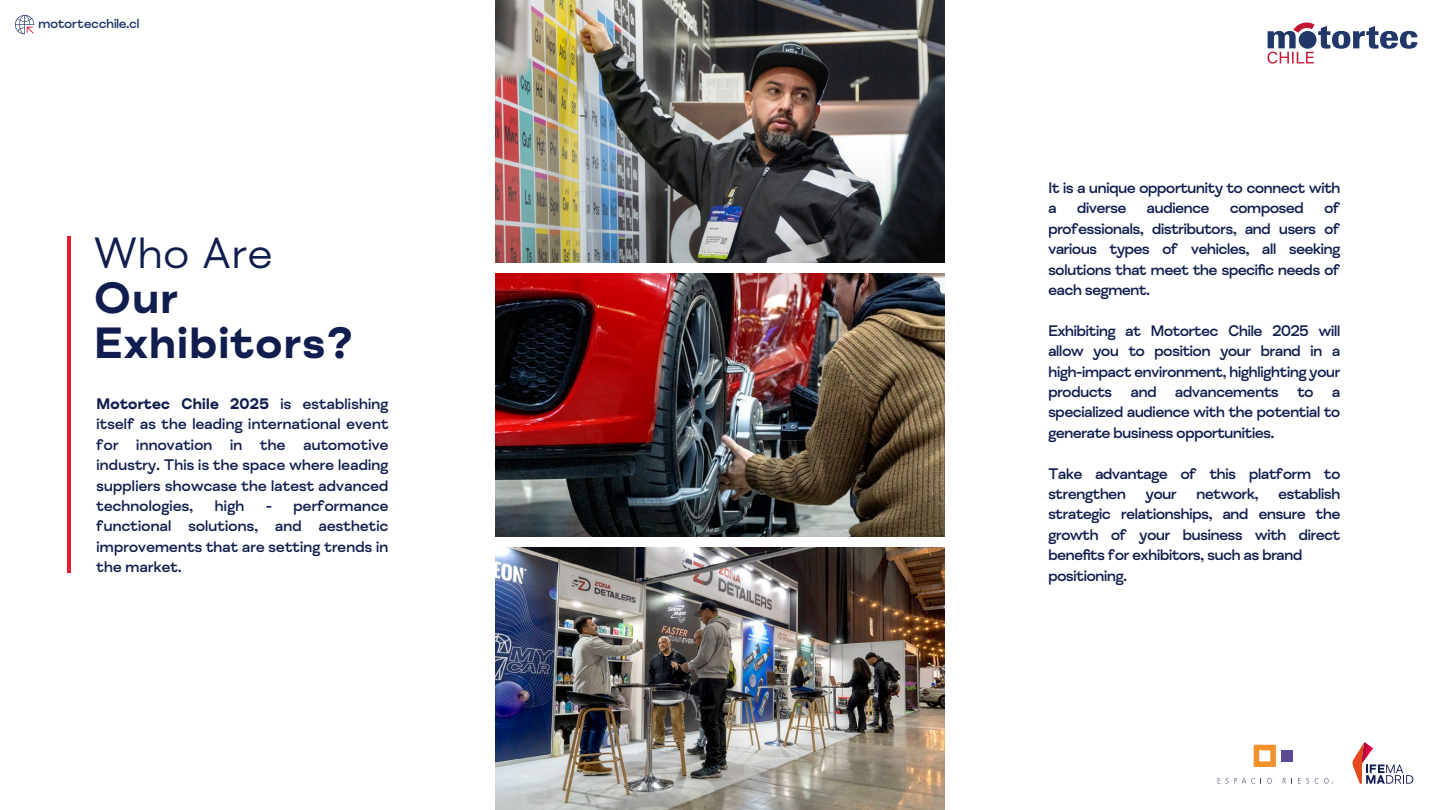
<style>
.page{position:relative;width:1440px;height:810px;background:#fff}
.page>*{position:absolute;margin:0;border:0;box-sizing:border-box;transform-origin:0 0}
.t1{font:700 45px/45px "FS Meridian";color:#111d4e}
.t2{font:45px "FS Meridian";color:#111d4e}
.t3{font:500 15.75px/20.4px "FS Meridian";letter-spacing:-.05em;color:#111d4e;text-align:justify}
.t4{font:500 13.5px "FS Meridian";letter-spacing:-.025em;color:#203768}
.s1{font-weight:700}
</style>
<div class="page">
<svg style="left:15px;top:15px;width:19px;height:19px"></svg>
<img style="left:495px;top:0;width:450px;height:262px">
<img style="left:495px;top:274px;width:450px;height:262px">
<img style="left:495px;top:548px;width:450px;height:262px">
<svg style="left:1268px;top:22px;width:150px;height:42px"></svg>
<hr style="left:67px;top:237px;width:4px;height:336px;background:#e41d32">
<svg style="left:1352px;top:742px;width:61px;height:42px"></svg>
<div style="left:1281px;top:750px;width:11px;height:11px;background:#594990"></div>
<svg style="left:1226px;top:778px;width:29px;height:6px"></svg>
<svg style="left:1267px;top:778px;width:5px;height:6px"></svg>
<svg style="left:1298px;top:778px;width:11px;height:6px"></svg>
<svg style="left:1324px;top:778px;width:9px;height:6px"></svg>
<svg style="left:1283px;top:778px;width:9px;height:6px"></svg>
<svg style="left:1254px;top:745px;width:22px;height:22px"></svg>
<p class="t4" style="left:38px;top:16px;width:103px">motortecchile.cl</p>
<h1 class="t2" style="left:94px;top:228px;width:181px">Who Are</h1>
<h1 class="t1" style="left:94px;top:276px;width:262px">Our<br>Exhibitors?</h1>
<p class="t3" style="left:96px;top:394px;width:294px"><span class="s1">Motortec Chile 2025</span> is establishing itself as the leading international event for innovation in the automotive industry. This is the space where leading suppliers showcase the latest advanced technologies,</p>
<p class="t3" style="left:96px;top:496px;width:294px;text-indent:170px">- performance functional solutions, and aesthetic improvements that are setting trends in the market.</p>
<p class="t3" style="left:215px;top:496px;width:31px">high</p>
<p class="t3" style="left:1048px;top:178px;width:294px">It is a unique opportunity to connect with a</p>
<p class="t3" style="left:1048px;top:198px;width:294px;text-indent:276px">of professionals, distributors, and users of various types of vehicles, all seeking solutions that meet the specific needs of each segment.</p>
<p class="t3" style="left:1048px;top:321px;width:294px">Exhibiting at Motortec Chile 2025 will allow you to position your brand in a high-impact environment, highlighting your products and advancements to a specialized audience with the potential to generate business opportunities.</p>
<p class="t3" style="left:1048px;top:464px;width:294px;text-align:left">Take advantage of this platform to strengthen your network, establish strategic relationships, and ensure the growth of your business with direct benefits for exhibitors, such as brand positioning.</p>
<p class="t3" style="left:1077px;top:198px;width:51px">diverse</p>
<p class="t3" style="left:1147px;top:198px;width:65px">audience</p>
<p class="t3" style="left:1230px;top:198px;width:76px">composed</p>
</div>
